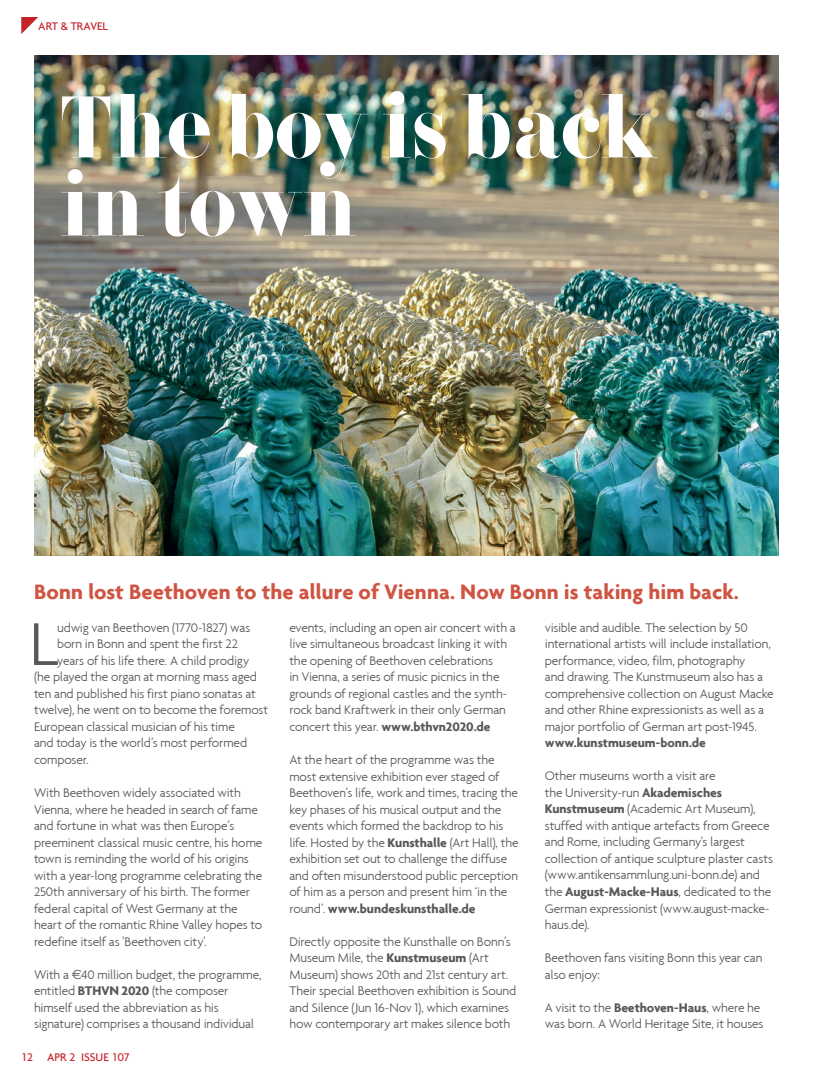
<style>
.page{position:relative;width:830px;height:1085px;background:#fff}
.page>*{position:absolute;margin:0;border:0;box-sizing:border-box;transform-origin:0 0}
.t1{font:800 87px/78px "F Bella";color:#fff}
.t2{font:300 65.25px "Agenda";color:#57585a}
.t3{font:700 22.5px "Agenda";color:#cf5543}
.t4{font:300 13.5px/16.5px "Agenda";letter-spacing:-.015em;color:#57585a}
.t5{font:700 13.5px "Agenda";letter-spacing:-.005em;color:#57585a}
.t6{font:500 12px "Agenda";color:#c62229}
.s1{font-family:"Euro Sans";font-weight:400}
.s2{font-weight:700}
</style>
<div class="page">
<svg style="left:21px;top:17px;width:17px;height:17px"></svg>
<img style="left:34px;top:55px;width:744px;height:500px">
<p class="t6" style="left:38px;top:19px;width:71px">ART &amp; TRAVEL</p>
<h1 class="t1" style="left:60px;top:88px;width:597px">The boy is back in town</h1>
<h3 class="t3" style="left:34px;top:578px;width:706px">Bonn lost Beethoven to the allure of Vienna. Now Bonn is taking him back.</h3>
<h2 class="t2" style="left:30px;top:605px;width:30px">L</h2>
<p class="t4" style="left:57px;top:619px;width:195px">udwig van Beethoven (1770-1827) was</p>
<p class="t4" style="left:57px;top:635px;width:182px">born in Bonn and spent the first 22</p>
<p class="t4" style="left:57px;top:652px;width:193px">years of his life there. A child prodigy</p>
<p class="t4" style="left:34px;top:668px;width:224px">(he played the organ at morning mass aged</p>
<p class="t4" style="left:34px;top:685px;width:223px">ten and published his first piano sonatas at</p>
<p class="t4" style="left:34px;top:701px;width:235px">twelve), he went on to become the foremost</p>
<p class="t4" style="left:34px;top:718px;width:202px">European classical musician of his time</p>
<p class="t4" style="left:34px;top:734px;width:214px">and today is the world’s most performed</p>
<p class="t4" style="left:34px;top:751px;width:56px">composer.</p>
<p class="t4" style="left:34px;top:784px;width:230px">With Beethoven widely associated with Vienna, where he headed in search of fame and fortune in what was then Europe’s preeminent classical music centre, his home town is reminding the world of his origins with a year-long programme celebrating the 250th anniversary of his birth. The former federal capital of West Germany at the heart of the romantic Rhine Valley hopes to redefine itself as 'Beethoven city'.</p>
<p class="t4" style="left:34px;top:965px;width:229px">With a <span class="s1">€</span>40 million budget, the programme, entitled <span class="s2">BTHVN 2020</span> (the composer himself used the abbreviation as his signature) comprises a thousand individual</p>
<p class="t6" style="left:21px;top:1049px;width:110px">12 APR 2 ISSUE 107</p>
<p class="t4" style="left:289px;top:619px;width:228px">events, including an open air concert with a live simultaneous broadcast linking it with the opening of Beethoven celebrations<br>in Vienna, a series of music picnics in the grounds of regional castles and the synth&shy;rock band Kraftwerk in their only German concert this year. <span class="s2">www.bthvn2020.de</span></p>
<p class="t4" style="left:289px;top:751px;width:230px">At the heart of the programme was the most extensive exhibition ever staged of Beethoven’s life, work and times, tracing the key phases of his musical output and the events which formed the backdrop to his life. Hosted by the <span class="s2">Kunsthalle</span> (Art Hall), the exhibition set out to challenge the diffuse and often misunderstood public perception of him as a person and present him ‘in the round’. <span class="s2">www.bundeskunsthalle.de</span></p>
<p class="t4" style="left:289px;top:932px;width:228px">Directly opposite the Kunsthalle on Bonn’s Museum Mile, the <span class="s2">Kunstmuseum</span> (Art Museum) shows 20th and 21st century art.<br>Their special Beethoven exhibition is Sound and Silence (Jun 16-Nov 1), which examines how contemporary art makes silence both</p>
<p class="t4" style="left:544px;top:619px;width:230px">visible and audible. The selection by 50 international artists will include installation, performance, video, film, photography<br>and drawing. The Kunstmuseum also has a comprehensive collection on August Macke and other Rhine expressionists as well as a major portfolio of German art post-1945.</p>
<p class="t5" style="left:544px;top:734px;width:162px">www.kunstmuseum-bonn.de</p>
<p class="t4" style="left:544px;top:767px;width:229px">Other museums worth a visit are<br>the University-run <span class="s2">Akademisches Kunstmuseum</span> (Academic Art Museum), stuffed with antique artefacts from Greece and Rome, including Germany's largest collection of antique sculpture plaster casts (www.antikensammlung.uni-bonn.de) and the <span class="s2">August-Macke-Haus</span>, dedicated to the German expressionist (www.august-macke&shy;haus.de).</p>
<p class="t4" style="left:544px;top:949px;width:219px">Beethoven fans visiting Bonn this year can also enjoy:</p>
<p class="t4" style="left:544px;top:998px;width:220px">A visit to the <span class="s2">Beethoven-Haus</span>, where he was born. A World Heritage Site, it houses</p>
</div>
